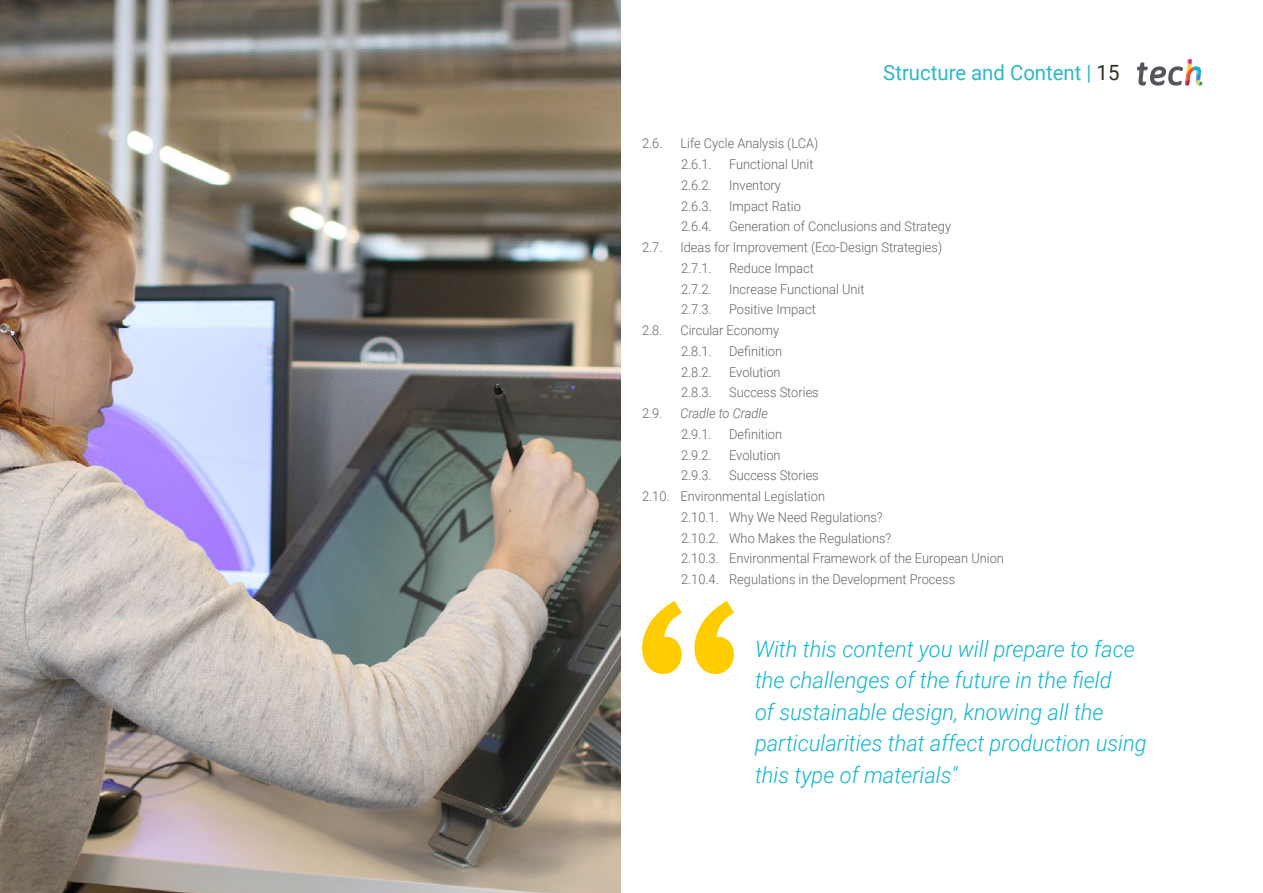
<style>
.page{position:relative;width:1263px;height:893px;background:#fff}
.page>*{position:absolute;margin:0;border:0;box-sizing:border-box;transform-origin:0 0}
.t1{font:italic 300 22.5px/31.5px "Roboto";color:#0fb6cf}
.t2{font:21px "Roboto";color:#2db8c5}
.t3{font:300 13.5px/20.7px "Roboto";color:#61646a;scale:.95 1}
.t4{font:italic 300 13.5px "Roboto";color:#61646a;scale:.95 1}
.s1{color:#312e20}
</style>
<div class="page">
<svg style="left:1137px;top:59px;width:65px;height:27px"></svg>
<svg style="left:642px;top:601px;width:92px;height:73px"></svg>
<img style="left:0;top:0;width:621px;height:893px">
<p class="t3" style="left:642px;top:133px;width:23px">2.6.</p>
<p class="t3" style="left:680px;top:133px;width:147px">Life Cycle Analysis (LCA)<br>2.6.1.</p>
<p class="t3" style="left:729px;top:153px;width:90px">Functional Unit</p>
<h2 class="t2" style="left:883px;top:57px;width:238px">Structure and Content | <span class="s1">15</span></h2>
<p class="t3" style="left:681px;top:174px;width:34px">2.6.2.</p>
<p class="t3" style="left:729px;top:174px;width:56px">Inventory</p>
<p class="t3" style="left:681px;top:195px;width:34px">2.6.3.</p>
<p class="t3" style="left:729px;top:195px;width:77px">Impact Ratio</p>
<p class="t3" style="left:681px;top:216px;width:34px">2.6.4.</p>
<p class="t3" style="left:729px;top:216px;width:235px">Generation of Conclusions and Strategy</p>
<p class="t3" style="left:642px;top:236px;width:23px">2.7.</p>
<p class="t3" style="left:680px;top:236px;width:277px">Ideas for Improvement (Eco-Design Strategies)<br>2.7.1.</p>
<p class="t3" style="left:729px;top:257px;width:91px">Reduce Impact</p>
<p class="t3" style="left:681px;top:278px;width:34px">2.7.2.</p>
<p class="t3" style="left:729px;top:278px;width:144px">Increase Functional Unit</p>
<p class="t3" style="left:681px;top:299px;width:34px">2.7.3.</p>
<p class="t3" style="left:729px;top:299px;width:93px">Positive Impact</p>
<p class="t3" style="left:642px;top:319px;width:23px">2.8.</p>
<p class="t3" style="left:680px;top:319px;width:106px">Circular Economy<br>2.8.1.</p>
<p class="t3" style="left:729px;top:340px;width:57px">Definition</p>
<p class="t3" style="left:681px;top:361px;width:34px">2.8.2.</p>
<p class="t3" style="left:729px;top:361px;width:56px">Evolution</p>
<p class="t3" style="left:681px;top:382px;width:34px">2.8.3.</p>
<p class="t3" style="left:729px;top:382px;width:96px">Success Stories</p>
<p class="t3" style="left:642px;top:402px;width:23px">2.9.</p>
<p class="t4" style="left:680px;top:404px;width:94px">Cradle to Cradle</p>
<p class="t3" style="left:681px;top:423px;width:34px">2.9.1.</p>
<p class="t3" style="left:729px;top:423px;width:57px">Definition</p>
<p class="t3" style="left:681px;top:444px;width:34px">2.9.2.</p>
<p class="t3" style="left:729px;top:444px;width:56px">Evolution</p>
<p class="t3" style="left:681px;top:465px;width:34px">2.9.3.</p>
<p class="t3" style="left:729px;top:465px;width:96px">Success Stories</p>
<p class="t3" style="left:642px;top:485px;width:194px">2.10. Environmental Legislation</p>
<p class="t3" style="left:681px;top:506px;width:214px">2.10.1. Why We Need Regulations?</p>
<p class="t3" style="left:681px;top:527px;width:223px">2.10.2. Who Makes the Regulations?</p>
<p class="t3" style="left:681px;top:548px;width:341px">2.10.3. Environmental Framework of the European Union</p>
<p class="t3" style="left:681px;top:568px;width:290px">2.10.4. Regulations in the Development Process</p>
<h1 class="t1" style="left:755px;top:632px;width:393px">With this content you will prepare to face the challenges of the future in the field<br>of sustainable design, knowing all the particularities that affect production using this type of materials"</h1>
</div>
